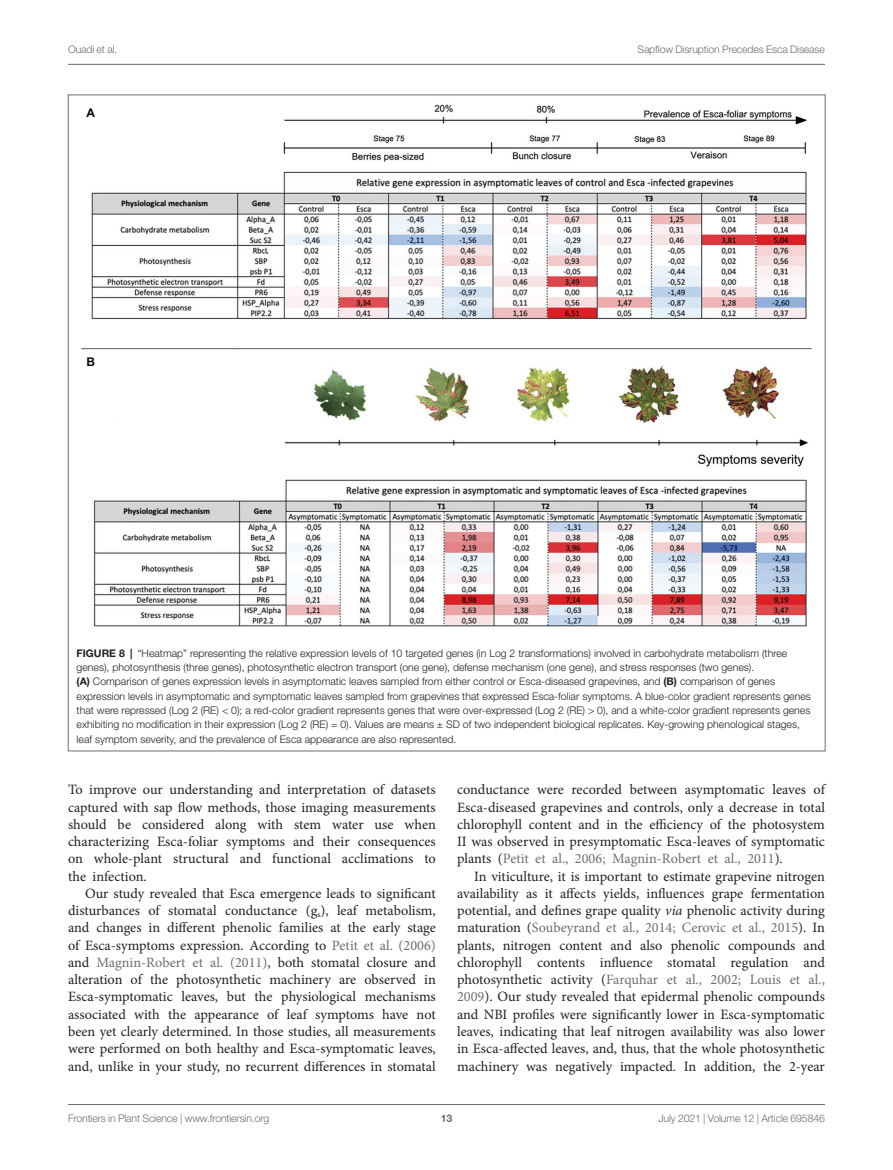
<style>
.page{position:relative;width:893px;height:1170px;background:#fff}
.page>*{position:absolute;margin:0;border:0;box-sizing:border-box;transform-origin:0 0}
.TEXT{font:14.25px/17.2px "Minion Pro";color:#231f20;text-align:justify}
.t1{font:700 12px "Arial";color:#040503}
.FIG_LEG{font:300 10.5px/14.2px "Helvetica Neue LT Std";color:#231f20}
.t2{font:300 10.5px "Helvetica Neue LT Std";letter-spacing:-.015em;color:#6c6d70}
.t3{font:700 10.5px "Helvetica Neue LT Std";color:#6c6d70}
.s1{font-weight:700}
.s2{color:#6c6d70}
.s3{font-style:italic}
</style>
<div class="page">
<hr style="left:68px;top:64px;width:757px;height:1px;background:#6c6d70">
<hr style="left:68px;top:1104px;width:757px;height:1px;background:#6c6d70">
<img style="left:81px;top:104px;width:731px;height:523px">
<p class="t2" style="left:68px;top:42px;width:51px">Ouadi et al.</p>
<p class="t2" style="left:637px;top:42px;width:189px">Sapflow Disruption Precedes Esca Disease</p>
<p class="t1" style="left:87px;top:104px;width:10px">A</p>
<p class="t1" style="left:87px;top:353px;width:10px">B</p>
<p class="FIG_LEG" style="left:77px;top:646px;width:736px"><span class="s1">FIGURE 8 |</span> “Heatmap” representing the relative expression levels of 10 targeted genes (in Log 2 transformations) involved in carbohydrate metabolism (three genes), photosynthesis (three genes), photosynthetic electron transport (one gene), defense mechanism (one gene), and stress responses (two genes).<br><span class="s1">(A)</span> Comparison of genes expression levels in asymptomatic leaves sampled from either control or Esca-diseased grapevines, and <span class="s1">(B)</span> comparison of genes expression levels in asymptomatic and symptomatic leaves sampled from grapevines that expressed Esca-foliar symptoms. A blue-color gradient represents genes that were repressed (Log 2 (RE) &lt; 0); a red-color gradient represents genes that were over-expressed (Log 2 (RE) &gt; 0), and a white-color gradient represents genes exhibiting no modification in their expression (Log 2 (RE) = 0). Values are means ± SD of two independent biological replicates. Key-growing phenological stages, leaf symptom severity, and the prevalence of Esca appearance are also represented.</p>
<p class="TEXT" style="left:68px;top:781px;width:369px">To improve our understanding and interpretation of datasets captured with sap flow methods, those imaging measurements should be considered along with stem water use when characterizing Esca-foliar symptoms and their consequences on whole-plant structural and functional acclimations to the infection.</p>
<p class="TEXT" style="left:68px;top:884px;width:369px;text-indent:17px">Our study revealed that Esca emergence leads to significant disturbances of stomatal conductance (g<sub>s</sub>), leaf metabolism, and changes in different phenolic families at the early stage of Esca-symptoms expression. According to <span class="s2">Petit et al. (2006) </span>and <span class="s2">Magnin-Robert et al. (2011)</span>, both stomatal closure and alteration of the photosynthetic machinery are observed in Esca-symptomatic leaves, but the physiological mechanisms associated with the appearance of leaf symptoms have not been yet clearly determined. In those studies, all measurements were performed on both healthy and Esca-symptomatic leaves, and, unlike in your study, no recurrent differences in stomatal</p>
<p class="TEXT" style="left:457px;top:781px;width:369px">conductance were recorded between asymptomatic leaves of Esca-diseased grapevines and controls, only a decrease in total chlorophyll content and in the efficiency of the photosystem II was observed in presymptomatic Esca-leaves of symptomatic plants (<span class="s2">Petit et al., 2006; Magnin-Robert et al., 2011</span>).</p>
<p class="TEXT" style="left:457px;top:867px;width:369px;text-indent:17px">In viticulture, it is important to estimate grapevine nitrogen availability as it affects yields, influences grape fermentation potential, and defines grape quality <span class="s3">via</span> phenolic activity during maturation (<span class="s2">Soubeyrand et al., 2014; Cerovic et al., 2015</span>). In plants, nitrogen content and also phenolic compounds and chlorophyll contents influence stomatal regulation and photosynthetic activity (<span class="s2">Farquhar et al., 2002; Louis et al., 2009</span>). Our study revealed that epidermal phenolic compounds and NBI profiles were significantly lower in Esca-symptomatic leaves, indicating that leaf nitrogen availability was also lower in Esca-affected leaves, and, thus, that the whole photosynthetic machinery was negatively impacted. In addition, the 2-year</p>
<p class="t2" style="left:68px;top:1111px;width:203px">Frontiers in Plant Science | www.frontiersin.org</p>
<p class="t3" style="left:441px;top:1111px;width:13px">13</p>
<p class="t2" style="left:658px;top:1111px;width:168px">July 2021 | Volume 12 | Article 695846</p>
</div>
